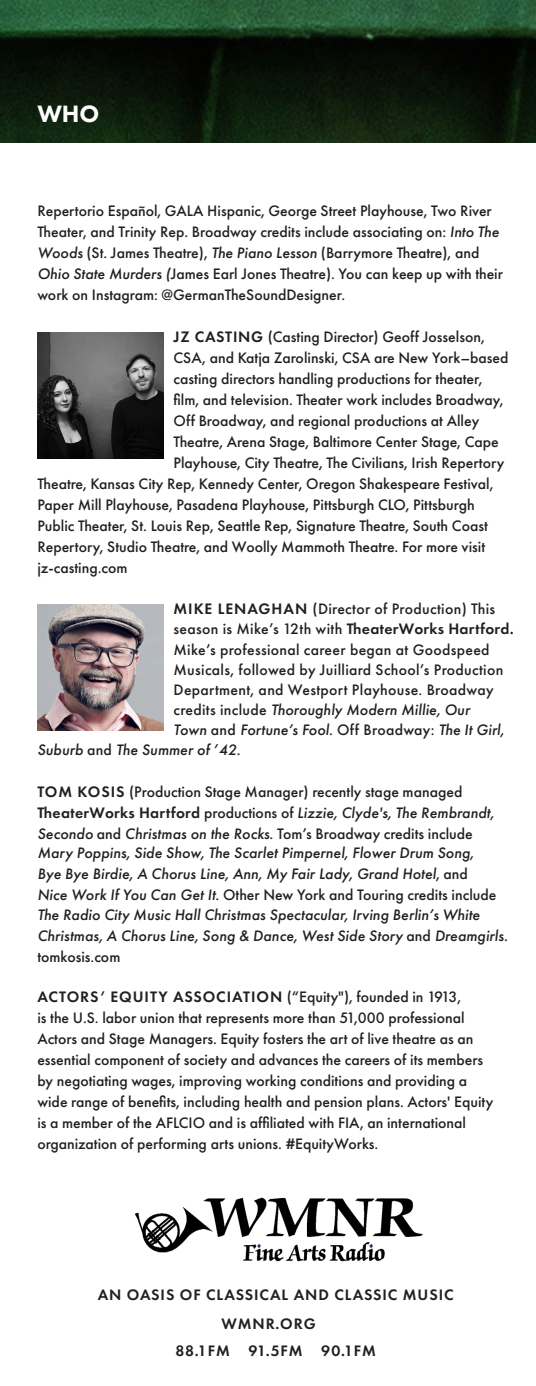
<style>
.page{position:relative;width:536px;height:1386px;background:#fff}
.page>*{position:absolute;margin:0;border:0;box-sizing:border-box;transform-origin:0 0}
.t1{font:800 24.5px "Futura PT";color:#fff}
.t2{font:500 15.75px/21px "Futura PT";color:#231f20}
.t3{font:italic 500 15.75px "Futura PT";letter-spacing:.005em;color:#231f20}
.t4{font:500 15.75px "Futura PT";letter-spacing:.02em;color:#231f20}
.t5{font:600 15.75px "Futura PT";letter-spacing:.06em;color:#231f20}
.s1{font-style:italic}
.s2{font-weight:600}
.s3{font-style:normal}
.s4{font-weight:600;font-style:normal}
</style>
<div class="page">
<img style="left:0;top:0;width:536px;height:142px">
<img style="left:135px;top:1197px;width:288px;height:65px">
<img style="left:37px;top:332px;width:126px;height:126px">
<img style="left:37px;top:604px;width:126px;height:126px">
<p class="t1" style="left:37px;top:98px;width:64px">WHO</p>
<p class="t2" style="left:37px;top:200px;width:467px">Repertorio Español, GALA Hispanic, George Street Playhouse, Two River Theater, and Trinity Rep. Broadway credits include associating on: <span class="s1">Into The Woods</span> (St. James Theatre), <span class="s1">The Piano Lesson</span> (Barrymore Theatre), and <span class="s1">Ohio State Murders (</span>James Earl Jones Theatre). You can keep up with their work on Instagram: @GermanTheSoundDesigner.</p>
<p class="t2" style="left:173px;top:326px;width:312px"><span class="s2">JZ CASTING</span> (Casting Director) Geoff Josselson,</p>
<p class="t2" style="left:173px;top:347px;width:336px">CSA, and Katja Zarolinski, CSA are New York–based</p>
<p class="t2" style="left:173px;top:368px;width:310px">casting directors handling productions for theater,</p>
<p class="t2" style="left:173px;top:389px;width:331px">film, and television. Theater work includes Broadway,</p>
<p class="t2" style="left:173px;top:410px;width:307px">Off Broadway, and regional productions at Alley</p>
<p class="t2" style="left:173px;top:431px;width:326px">Theatre, Arena Stage, Baltimore Center Stage, Cape</p>
<p class="t2" style="left:173px;top:452px;width:332px">Playhouse, City Theatre, The Civilians, Irish Repertory</p>
<p class="t2" style="left:37px;top:473px;width:457px">Theatre, Kansas City Rep, Kennedy Center, Oregon Shakespeare Festival,</p>
<p class="t2" style="left:37px;top:494px;width:438px">Paper Mill Playhouse, Pasadena Playhouse, Pittsburgh CLO, Pittsburgh</p>
<p class="t2" style="left:37px;top:515px;width:452px">Public Theater, St. Louis Rep, Seattle Rep, Signature Theatre, South Coast</p>
<p class="t2" style="left:37px;top:536px;width:449px">Repertory, Studio Theatre, and Woolly Mammoth Theatre. For more visit</p>
<p class="t2" style="left:37px;top:557px;width:92px">jz-casting.com</p>
<p class="t4" style="left:173px;top:600px;width:323px"><span class="s2">MIKE LENAGHAN</span> (Director of Production) This</p>
<p class="t4" style="left:173px;top:620px;width:341px">season is Mike’s 12th with <span class="s2">TheaterWorks Hartford.</span></p>
<p class="t4" style="left:173px;top:640px;width:317px">Mike’s professional career began at Goodspeed</p>
<p class="t4" style="left:173px;top:660px;width:331px">Musicals, followed by Juilliard School’s Production</p>
<p class="t4" style="left:173px;top:680px;width:321px">Department, and Westport Playhouse. Broadway</p>
<p class="t3" style="left:173px;top:700px;width:298px"><span class="s3">credits include</span> Thoroughly Modern Millie, Our</p>
<p class="t3" style="left:173px;top:720px;width:332px">Town <span class="s3">and</span> Fortune’s Fool. <span class="s3">Off Broadway:</span> The It Girl,</p>
<p class="t3" style="left:37px;top:740px;width:205px">Suburb <span class="s3">and</span> The Summer of ’42.</p>
<p class="t2" style="left:37px;top:781px;width:426px"><span class="s2">TOM KOSIS</span> (Production Stage Manager) recently stage managed</p>
<p class="t3" style="left:37px;top:803px;width:458px"><span class="s4">TheaterWorks Hartford</span> <span class="s3">productions of</span> Lizzie, Clyde's, The Rembrandt,</p>
<p class="t2" style="left:37px;top:823px;width:437px"><span class="s1">Secondo</span> and <span class="s1">Christmas on the Rocks</span>. Tom’s Broadway credits include</p>
<p class="t3" style="left:37px;top:843px;width:438px">Mary Poppins, Side Show, The Scarlet Pimpernel, Flower Drum Song,</p>
<p class="t3" style="left:37px;top:864px;width:432px">Bye Bye Birdie, A Chorus Line, Ann, My Fair Lady, Grand Hotel<span class="s3">, and</span></p>
<p class="t2" style="left:37px;top:885px;width:460px"><span class="s1">Nice Work If You Can Get It.</span> Other New York and Touring credits include</p>
<p class="t3" style="left:37px;top:905px;width:444px">The Radio City Music Hall Christmas Spectacular, Irving Berlin’s White</p>
<p class="t3" style="left:37px;top:926px;width:472px">Christmas, A Chorus Line, Song &amp; Dance, West Side Story <span class="s3">and</span> Dreamgirls.</p>
<p class="t2" style="left:37px;top:946px;width:84px">tomkosis.com</p>
<p class="t2" style="left:37px;top:986px;width:425px"><span class="s2">ACTORS’ EQUITY ASSOCIATION</span> (“Equity"), founded in 1913,</p>
<p class="t2" style="left:37px;top:1007px;width:428px">is the U.S. labor union that represents more than 51,000 professional</p>
<p class="t2" style="left:37px;top:1028px;width:437px">Actors and Stage Managers. Equity fosters the art of live theatre as an</p>
<p class="t2" style="left:37px;top:1049px;width:447px">essential component of society and advances the careers of its members</p>
<p class="t2" style="left:37px;top:1070px;width:431px">by negotiating wages, improving working conditions and providing a</p>
<p class="t2" style="left:37px;top:1091px;width:457px">wide range of benefits, including health and pension plans. Actors' Equity</p>
<p class="t2" style="left:37px;top:1112px;width:430px">is a member of the AFLCIO and is affiliated with FIA, an international</p>
<p class="t2" style="left:37px;top:1133px;width:342px">organization of performing arts unions. #EquityWorks.</p>
<p class="t5" style="left:98px;top:1285px;width:357px">AN OASIS OF CLASSICAL AND CLASSIC MUSIC</p>
<p class="t5" style="left:221px;top:1314px;width:96px">WMNR.ORG</p>
<p class="t5" style="left:175px;top:1341px;width:202px">88.1FM 91.5FM 90.1FM</p>
</div>
